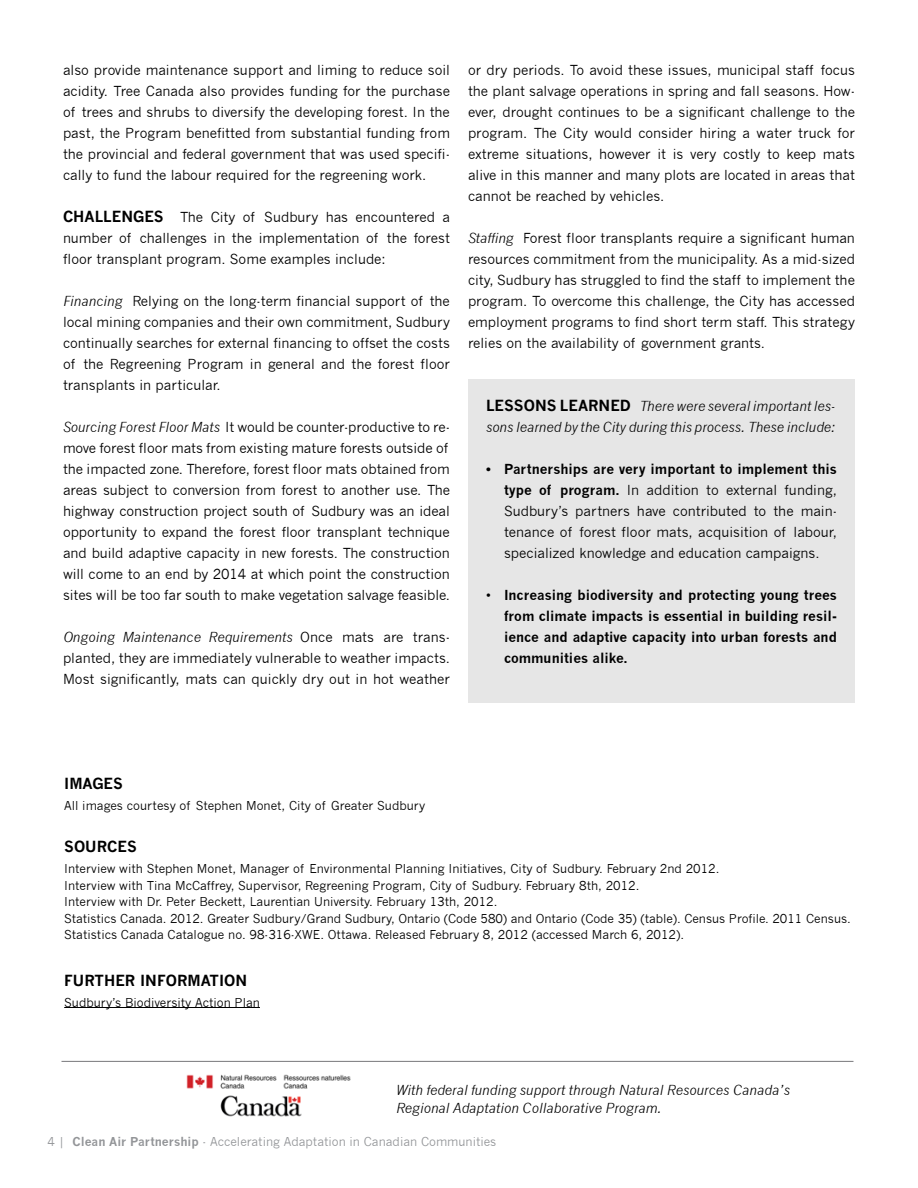
<style>
.page{position:relative;width:918px;height:1188px;background:#fff}
.page>*{position:absolute;margin:0;border:0;box-sizing:border-box;transform-origin:0 0}
.t1{font:700 15px "News Gothic";color:#000}
.t2{font:13.5px/21px "News Gothic";letter-spacing:-.005em;color:#000;text-align:justify}
.t3{font:italic 13.5px/21px "News Gothic";color:#000}
.t4{font:700 13.5px/21px "News Gothic";color:#000;text-align:justify}
.t5{font:12px/16.5px "News Gothic";color:#000}
.t6{font:12px "News Gothic";color:#939598}
.s1{font-weight:700;font-size:15px}
.s2{font-style:italic}
.s3{font-weight:700;font-style:normal;font-size:15px}
.s4{font-weight:700}
.s5{font-weight:400}
</style>
<div class="page">
<div style="left:468px;top:380px;width:387px;height:324px;background:#e6e6e6"></div>
<hr style="left:64px;top:1007px;width:196px;height:1px;background:#000">
<img style="left:186px;top:1074px;width:165px;height:43px">
<hr style="left:62px;top:1061px;width:792px;height:1px;background:#77787b">
<p class="t2" style="left:63px;top:60px;width:389px">also provide maintenance support and liming to reduce soil acidity. Tree Canada also provides funding for the purchase of trees and shrubs to diversify the developing forest. In the past, the Program benefitted from substantial funding from the provincial and federal government that was used specifi&shy;cally to fund the labour required for the regreening work.</p>
<p class="t2" style="left:63px;top:207px;width:388px"><span class="s1">Challenges</span> The City of Sudbury has encountered a number of challenges in the implementation of the forest floor transplant program. Some examples include:</p>
<p class="t2" style="left:63px;top:291px;width:389px"><span class="s2">Financing</span> Relying on the long-term financial support of the local mining companies and their own commitment, Sudbury continually searches for external financing to offset the costs of the Regreening Program in general and the forest floor transplants in particular.</p>
<p class="t2" style="left:63px;top:417px;width:389px;text-align:left"><span class="s2">Sourcing Forest Floor Mats</span> It would be counter-productive to re&shy;move forest floor mats from existing mature forests outside of the impacted zone. Therefore, forest floor mats obtained from areas subject to conversion from forest to another use. The highway construction project south of Sudbury was an ideal opportunity to expand the forest floor transplant technique and build adaptive capacity in new forests. The construction will come to an end by 2014 at which point the construction sites will be too far south to make vegetation salvage feasible.</p>
<p class="t2" style="left:63px;top:627px;width:388px"><span class="s2">Ongoing Maintenance Requirements</span> Once mats are trans&shy;planted, they are immediately vulnerable to weather impacts.<br>Most significantly, mats can quickly dry out in hot weather</p>
<p class="t2" style="left:468px;top:60px;width:389px">or dry periods. To avoid these issues, municipal staff focus the plant salvage operations in spring and fall seasons. How&shy;ever, drought continues to be a significant challenge to the program. The City would consider hiring a water truck for extreme situations, however it is very costly to keep mats alive in this manner and many plots are located in areas that cannot be reached by vehicles.</p>
<p class="t2" style="left:468px;top:228px;width:389px"><span class="s2">Staffing</span> Forest floor transplants require a significant human resources commitment from the municipality. As a mid-sized city, Sudbury has struggled to find the staff to implement the program. To overcome this challenge, the City has accessed employment programs to find short term staff. This strategy relies on the availability of government grants.</p>
<p class="t3" style="left:486px;top:396px;width:351px"><span class="s3">Lessons Learned</span> There were several important les&shy;sons learned by the City during this process. These include:</p>
<p class="t2" style="left:504px;top:459px;width:334px;text-indent:-18px"><span class="s4">• Partnerships are very important to implement this type of program.</span> In addition to external funding, Sudbury’s partners have contributed to the main&shy;tenance of forest floor mats, acquisition of labour, specialized knowledge and education campaigns.</p>
<p class="t4" style="left:504px;top:584px;width:334px;text-indent:-18px"><span class="s5">•</span> I ncreasing biodiversity and protecting young trees from climate impacts is essential in building resil&shy;ience and adaptive capacity into urban forests and communities alike.</p>
<p class="t1" style="left:64px;top:774px;width:60px">imag es</p>
<p class="t5" style="left:64px;top:797px;width:362px">All images courtesy of Stephen Monet, City of Greater Sudbury</p>
<p class="t1" style="left:64px;top:837px;width:74px">Sources</p>
<p class="t5" style="left:64px;top:860px;width:788px">Interview with Stephen Monet, Manager of Environmental Planning Initiatives, City of Sudbury. February 2nd 2012.<br>Interview with Tina McCaffrey, Supervisor, Regreening Program, City of Sudbury. February 8th, 2012.<br>Interview with Dr. Peter Beckett, Laurentian U niversity. February 13th, 2012.<br>Statistics Canada. 2012. Greater Sudbury/Grand Sudbury, Ontario (Code 580) and Ontario (Code 35) (table). Census Profile. 2011 Census.<br>Statistics Canada Catalogue no. 98-316-XWE. Ottawa. Released February 8, 2012 (accessed March 6, 2012).</p>
<p class="t1" style="left:64px;top:971px;width:185px">Further information</p>
<p class="t5" style="left:64px;top:994px;width:197px">Sudbury’s Biodiversity Action Plan</p>
<p class="t3" style="left:396px;top:1081px;width:396px;line-height:18px">With federal funding support through Natural Resources Canada’s<br>Regional Adaptation Collaborative Program.</p>
<p class="t6" style="left:47px;top:1135px;width:451px">4 | <span class="s4">Clean Air Partnership</span> - Accelerating Adaptation in Canadian Communities</p>
</div>
